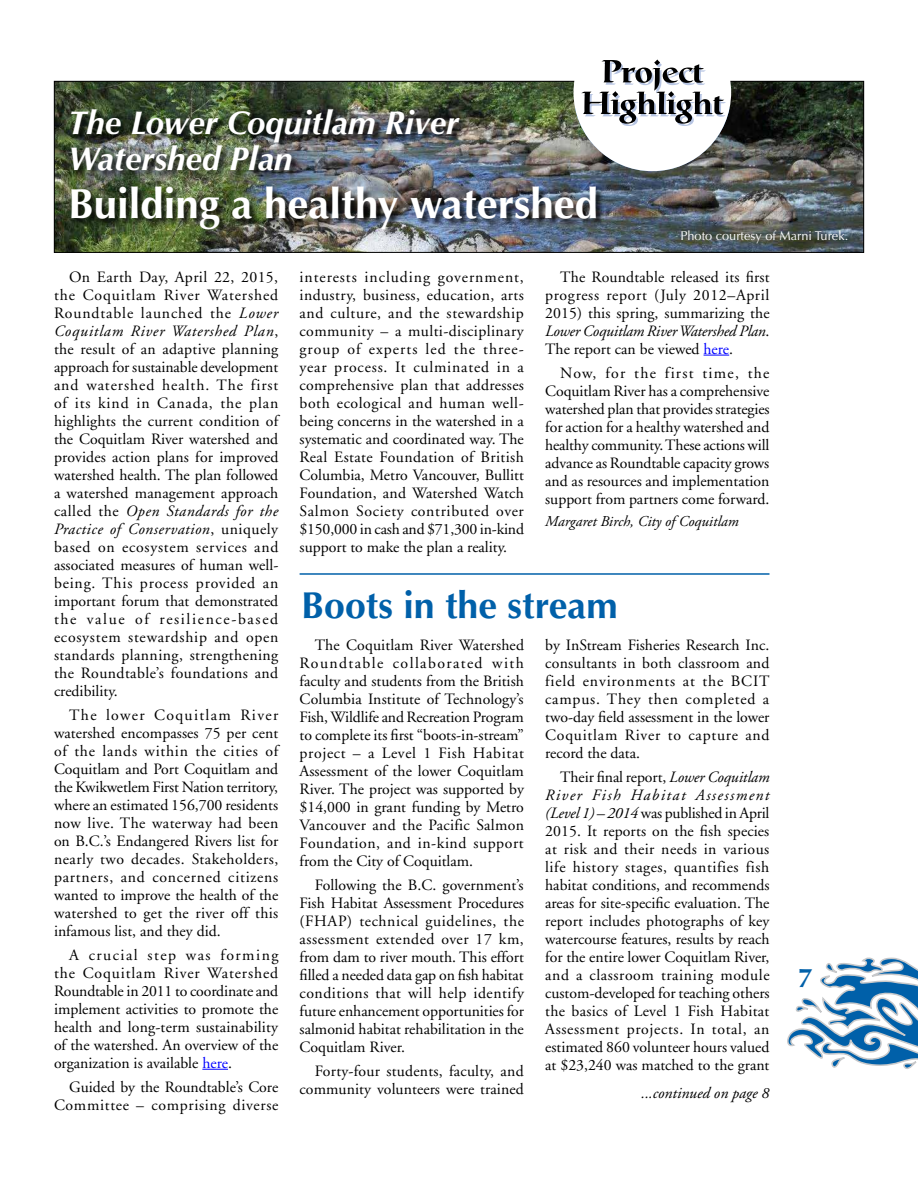
<style>
.page{position:relative;width:918px;height:1188px;background:#fff}
.page>*{position:absolute;margin:0;border:0;box-sizing:border-box;transform-origin:0 0}
.t1{font:700 42px "Optima";color:#fff}
.t2{font:700 37.5px "Optima";color:#0060a9}
.t3{font:italic 700 33px/36px "Optima";color:#fff}
.t4{font:700 27px "Optima";color:#0060a9}
.t5{font:15.75px/18px "Adobe Garamond";color:#000;text-align:justify}
.t6{font:15.75px/18px "Adobe Garamond";letter-spacing:.045em;color:#000;text-align:right}
.t7{font:italic 15.75px "Adobe Garamond";color:#000}
.t8{font:italic 15px "Adobe Garamond Pro";color:#000}
.t9{font:12.75px "Optima";color:#fff}
.s1{font-style:italic}
.s2{color:#00f}
</style>
<div class="page">
<svg style="left:787px;top:957px;width:131px;height:112px"></svg>
<img style="left:56px;top:83px;width:806px;height:168px">
<div style="left:54px;top:81px;width:810px;height:172px;border:1px solid #000"></div>
<svg style="left:573px;top:59px;width:158px;height:112px"></svg>
<hr style="left:300px;top:573px;width:470px;height:2px;background:#0060a9">
<div style="left:71px;top:110px;width:533px;height:128px;background:#000;opacity:.75"></div>
<svg style="left:202px;top:1069px;width:26px;height:1px"></svg>
<svg style="left:704px;top:355px;width:25px;height:1px"></svg>
<h3 class="t3" style="left:68px;top:105px;width:392px">The Lower Coquitlam River<br>Watershed Plan</h3>
<h1 class="t1" style="left:68px;top:180px;width:532px">Building a healthy watershed</h1>
<p class="t9" style="left:680px;top:229px;width:169px">Photo courtesy of Marni Turek.</p>
<p class="t5" style="left:54px;top:268px;width:226px;text-indent:15px">On Earth Day, April 22, 2015, the Coquitlam River Watershed Roundtable launched the <span class="s1">Lower Coquitlam River Watershed Plan</span>, the result of an adaptive planning approach for sustainable development and watershed health. The first of its kind in Canada, the plan highlights the current condition of the Coquitlam River watershed and provides action plans for improved watershed health. The plan followed a watershed management approach called the <span class="s1">Open Standards for the Practice of Conservation</span>, uniquely based on ecosystem services and associated measures of human well&shy;being. This process provided an important forum that demonstrated the value of resilience-based ecosystem stewardship and open standards planning, strengthening the Roundtable’s foundations and credibility.</p>
<p class="t5" style="left:54px;top:706px;width:226px;text-indent:15px">The lower Coquitlam River watershed encompasses 75 per cent of the lands within the cities of Coquitlam and Port Coquitlam and the Kwikwetlem First Nation territory, where an estimated 156,700 residents now live. The waterway had been on B.C.’s Endangered Rivers list for nearly two decades. Stakeholders, partners, and concerned citizens wanted to improve the health of the watershed to get the river off this infamous list, and they did.</p>
<p class="t5" style="left:54px;top:946px;width:226px;text-indent:15px">A crucial step was forming the Coquitlam River Watershed Roundtable in 2011 to coordinate and implement activities to promote the health and long-term sustainability of the watershed. An overview of the organization is available <span class="s2">here</span>.</p>
<p class="t6" style="left:54px;top:1078px;width:226px">Guided by the Roundtable’s Core<br>Committee – comprising diverse</p>
<p class="t5" style="left:300px;top:268px;width:226px">interests including government, industry, business, education, arts and culture, and the stewardship community – a multi-disciplinary group of experts led the three&shy;year process. It culminated in a comprehensive plan that addresses both ecological and human well&shy;being concerns in the watershed in a systematic and coordinated way. The Real Estate Foundation of British Columbia, Metro Vancouver, Bullitt Foundation, and Watershed Watch Salmon Society contributed over $150,000 in cash and $71,300 in-kind support to make the plan a reality.</p>
<p class="t5" style="left:545px;top:268px;width:226px;text-indent:15px">The Roundtable released its first progress report (July 2012–April 2015) this spring, summarizing the <span class="s1">Lower Coquitlam River Watershed Plan</span>.<br>The report can be viewed <span class="s2">here</span>.</p>
<p class="t5" style="left:545px;top:364px;width:226px;text-indent:15px">Now, for the first time, the Coquitlam River has a comprehensive watershed plan that provides strategies for action for a healthy watershed and healthy community. These actions will advance as Roundtable capacity grows and as resources and implementation support from partners come forward.</p>
<p class="t8" style="left:545px;top:512px;width:195px">Margaret Birch, City of Coquitlam</p>
<h2 class="t2" style="left:301px;top:583px;width:318px">Boots in the stream</h2>
<p class="t5" style="left:300px;top:636px;width:226px;text-indent:15px">The Coquitlam River Watershed Roundtable collaborated with faculty and students from the British Columbia Institute of Technology’s Fish, Wildlife and Recreation Program to complete its first “boots-in-stream” project – a Level 1 Fish Habitat Assessment of the lower Coquitlam River. The project was supported by $14,000 in grant funding by Metro Vancouver and the Pacific Salmon Foundation, and in-kind support from the City of Coquitlam.</p>
<p class="t5" style="left:300px;top:876px;width:226px;text-indent:15px">Following the B.C. government’s Fish Habitat Assessment Procedures (FHAP) technical guidelines, the assessment extended over 17 km, from dam to river mouth. This effort filled a needed data gap on fish habitat conditions that will help identify future enhancement opportunities for salmonid habitat rehabilitation in the Coquitlam River.</p>
<p class="t5" style="left:300px;top:1062px;width:226px;text-align:right">Forty-four students, faculty, and community volunteers were trained</p>
<p class="t5" style="left:545px;top:636px;width:226px">by InStream Fisheries Research Inc. consultants in both classroom and field environments at the BCIT campus. They then completed a two-day field assessment in the lower Coquitlam River to capture and record the data.</p>
<p class="t5" style="left:545px;top:768px;width:226px;text-indent:15px">Their final report, <span class="s1">Lower Coquitlam River Fish Habitat Assessment (Level 1) – 2014</span> was published in April 2015. It reports on the fish species at risk and their needs in various life history stages, quantifies fish habitat conditions, and recommends areas for site-specific evaluation. The report includes photographs of key watercourse features, results by reach for the entire lower Coquitlam River, and a classroom training module custom-developed for teaching others the basics of Level 1 Fish Habitat Assessment projects. In total, an estimated 860 volunteer hours valued at $23,240 was matched to the grant</p>
<p class="t7" style="left:641px;top:1084px;width:130px">...continued on page 8</p>
<h3 class="t4" style="left:798px;top:962px;width:17px">7</h3>
</div>
